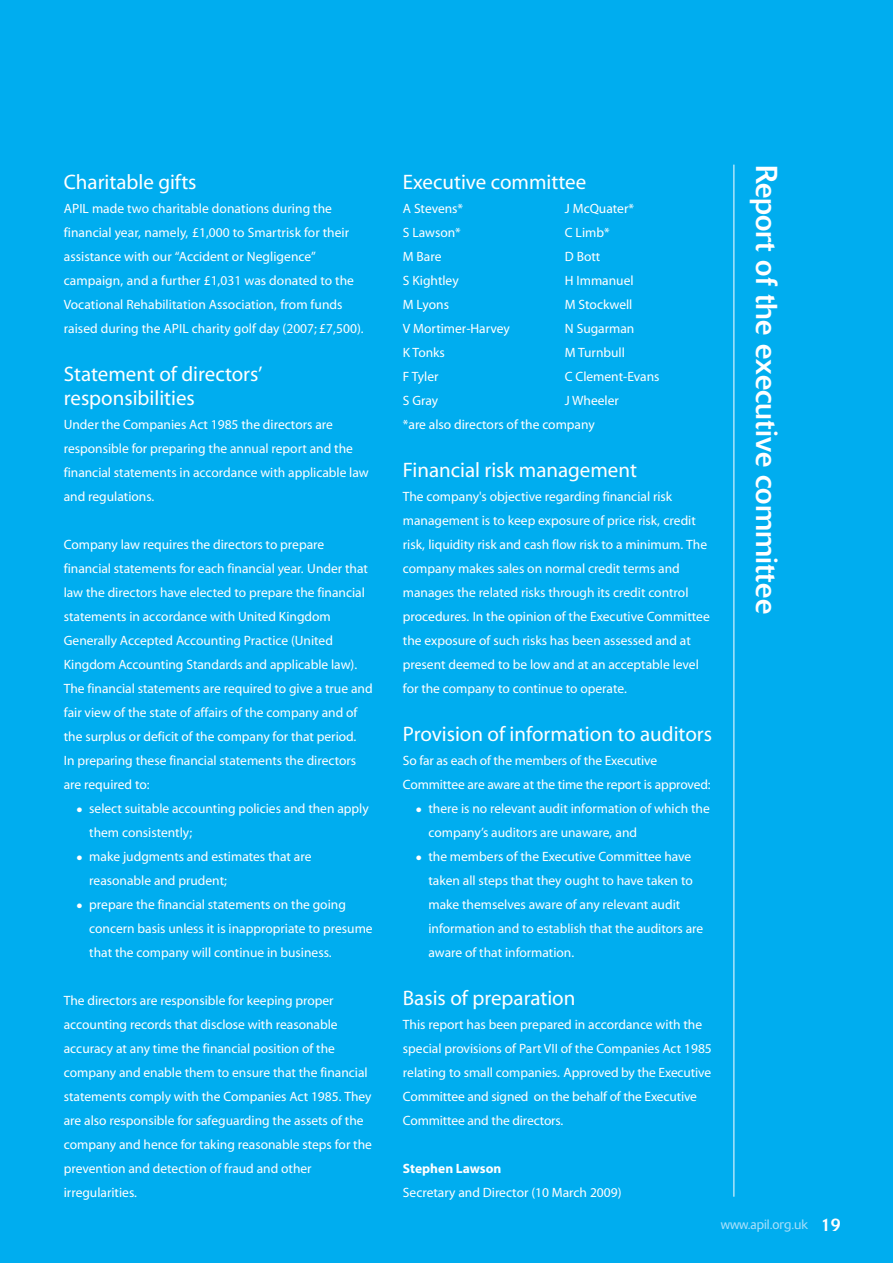
<style>
.page{position:relative;width:893px;height:1263px;background:#00adef}
.page>*{position:absolute;margin:0;border:0;box-sizing:border-box;transform-origin:0 0}
.t1{font:30px "Delta";color:#fff}
.t2{font:21px/24px "Myriad";color:#fff}
.t3{font:13.5px/24px "Myriad";color:#fff}
.t4{font:300 13.5px "Delta";color:#aae0fa}
.t5{font:700 13.5px "Myriad";color:#fff}
.s1{font-weight:700;font-size:18px}
.s2{font-weight:400;font-size:18px;color:#fff}
</style>
<div class="page">
<hr style="left:733px;top:165px;width:1px;height:1032px;background:#fff">
<h2 class="t2" style="left:64px;top:171px;width:134px">Charitable gifts</h2>
<p class="t3" style="left:64px;top:197px;width:301px">APIL made two charitable donations during the financial year, namely, £1,000 to Smartrisk for their assistance with our “Accident or Negligence” campaign, and a further £1,031 was donated to the Vocational Rehabilitation Association, from funds raised during the APIL charity golf day (2007; £7,500).</p>
<h2 class="t2" style="left:64px;top:363px;width:200px">Statement of directors’ responsibilities</h2>
<p class="t3" style="left:64px;top:413px;width:306px">Under the Companies Act 1985 the directors are responsible for preparing the annual report and the financial statements in accordance with applicable law and regulations.</p>
<p class="t3" style="left:64px;top:533px;width:310px">Company law requires the directors to prepare financial statements for each financial year. Under that law the directors have elected to prepare the financial statements in accordance with United Kingdom Generally Accepted Accounting Practice (United Kingdom Accounting Standards and applicable law).<br>The financial statements are required to give a true and fair view of the state of affairs of the company and of the surplus or deficit of the company for that period.<br>In preparing these financial statements the directors are required to:</p>
<p class="t3" style="left:89px;top:797px;width:281px;text-indent:-13px"><span class="s1">•</span> select suitable accounting policies and then apply them consistently;</p>
<p class="t3" style="left:89px;top:845px;width:224px;text-indent:-13px"><span class="s1">•</span> make judgments and estimates that are reasonable and prudent;</p>
<p class="t3" style="left:89px;top:893px;width:285px;text-indent:-13px"><span class="s1">•</span> prepare the financial statements on the going concern basis unless it is inappropriate to presume that the company will continue in business.</p>
<p class="t3" style="left:64px;top:989px;width:310px">The directors are responsible for keeping proper accounting records that disclose with reasonable accuracy at any time the financial position of the company and enable them to ensure that the financial statements comply with the Companies Act 1985. They are also responsible for safeguarding the assets of the company and hence for taking reasonable steps for the prevention and detection of fraud and other irregularities.</p>
<h2 class="t2" style="left:403px;top:171px;width:185px">Executive committee</h2>
<p class="t3" style="left:403px;top:197px;width:62px">A Stevens*</p>
<p class="t3" style="left:565px;top:197px;width:71px">J McQuater*</p>
<p class="t3" style="left:403px;top:221px;width:60px">S Lawson*</p>
<p class="t3" style="left:565px;top:221px;width:46px">C Limb*</p>
<p class="t3" style="left:403px;top:245px;width:40px">M Bare</p>
<p class="t3" style="left:565px;top:245px;width:37px">D Bott</p>
<p class="t3" style="left:403px;top:269px;width:57px">S Kightley</p>
<p class="t3" style="left:565px;top:269px;width:70px">H Immanuel</p>
<p class="t3" style="left:403px;top:293px;width:48px">M Lyons</p>
<p class="t3" style="left:565px;top:293px;width:69px">M Stockwell</p>
<p class="t3" style="left:403px;top:317px;width:109px">V Mortimer-Harvey</p>
<p class="t3" style="left:565px;top:317px;width:71px">N Sugarman</p>
<p class="t3" style="left:403px;top:341px;width:44px">K Tonks</p>
<p class="t3" style="left:565px;top:341px;width:61px">M Turnbull</p>
<p class="t3" style="left:403px;top:365px;width:37px">F Tyler</p>
<p class="t3" style="left:565px;top:365px;width:96px">C Clement-Evans</p>
<p class="t3" style="left:403px;top:389px;width:37px">S Gray</p>
<p class="t3" style="left:403px;top:389px;width:218px;text-indent:162px">J Wheeler *are also directors of the company</p>
<h2 class="t2" style="left:403px;top:459px;width:236px">Financial risk management</h2>
<p class="t3" style="left:403px;top:485px;width:308px">The company's objective regarding financial risk management is to keep exposure of price risk, credit risk, liquidity risk and cash flow risk to a minimum. The company makes sales on normal credit terms and manages the related risks through its credit control procedures. In the opinion of the Executive Committee the exposure of such risks has been assessed and at present deemed to be low and at an acceptable level for the company to continue to operate.</p>
<h2 class="t2" style="left:403px;top:723px;width:311px">Provision of information to auditors</h2>
<p class="t3" style="left:403px;top:749px;width:309px">So far as each of the members of the Executive<br>Committee are aware at the time the report is approved:</p>
<p class="t3" style="left:428px;top:797px;width:283px;text-indent:-13px"><span class="s1">•</span> there is no relevant audit information of which the company’s auditors are unaware, and</p>
<p class="t3" style="left:428px;top:845px;width:276px;text-indent:-13px"><span class="s1">•</span> the members of the Executive Committee have taken all steps that they ought to have taken to make themselves aware of any relevant audit information and to establish that the auditors are aware of that information.</p>
<h2 class="t2" style="left:403px;top:987px;width:174px">Basis of preparation</h2>
<p class="t3" style="left:403px;top:1013px;width:310px">This report has been prepared in accordance with the special provisions of Part VII of the Companies Act 1985 relating to small companies. Approved by the Executive Committee and signed on the behalf of the Executive Committee and the directors.</p>
<p class="t5" style="left:403px;top:1163px;width:100px">Stephen Lawson</p>
<p class="t3" style="left:403px;top:1181px;width:220px">Secretary and Director (10 March 2009)</p>
<h1 class="t1" style="left:777px;top:165px;width:450px;rotate:90deg">Report of the executive committee</h1>
<p class="t4" style="left:721px;top:1220px;width:122px">www.apil.org.uk <span class="s2">19</span></p>
</div>
